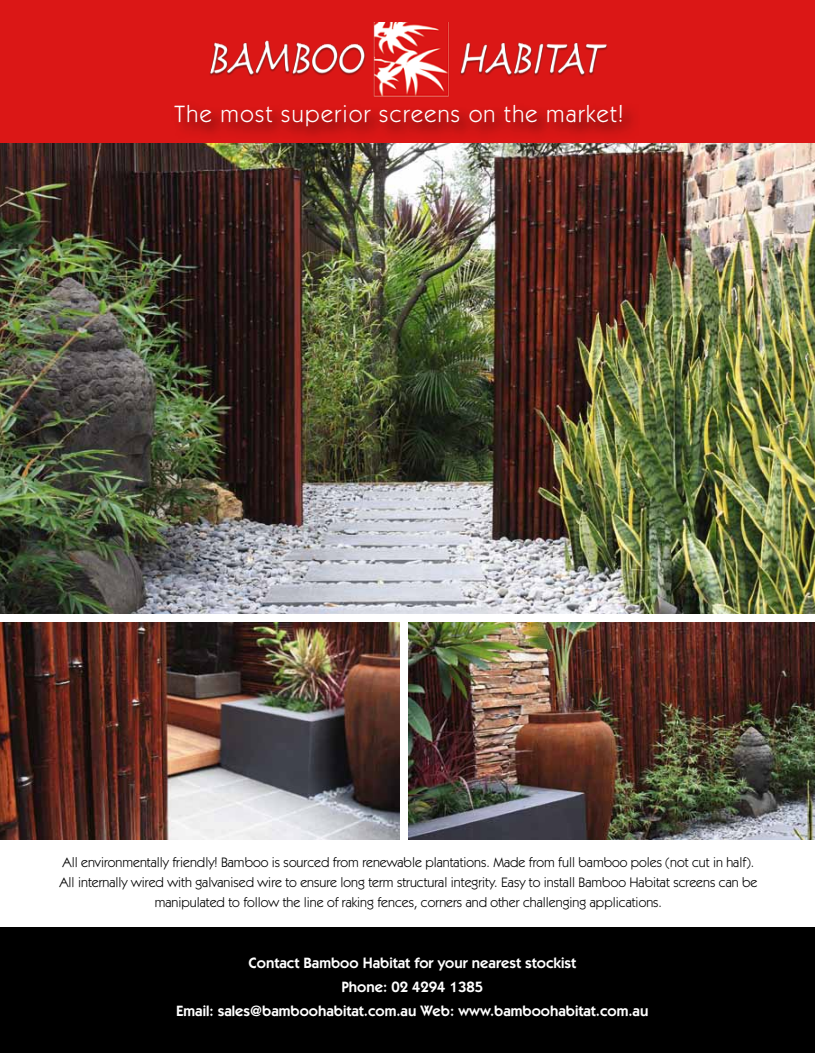
<style>
.page{position:relative;width:815px;height:1053px;background:#fff}
.page>*{position:absolute;margin:0;border:0;box-sizing:border-box;transform-origin:0 0}
.t1{font:23.75px "Itc Kabel";letter-spacing:.06em;color:#fff}
.t2{font:600 15px/23.8px "Itc Kabel";color:#fff;text-align:center}
.t3{font:13.75px/20px "Itc Kabel";color:#000;text-align:center}
</style>
<div class="page">
<div style="left:0;top:0;width:815px;height:145px;background:#db1716"></div>
<img style="left:0;top:144px;width:815px;height:469px">
<div style="left:171px;top:101px;width:470px;height:43px;background:#000;opacity:.75"></div>
<img style="left:210px;top:22px;width:397px;height:75px">
<div style="left:0;top:927px;width:815px;height:125px;background:#000"></div>
<img style="left:0;top:622px;width:399px;height:217px">
<img style="left:409px;top:622px;width:406px;height:217px">
<h1 class="t1" style="left:175px;top:100px;width:450px">The most superior screens on the market!</h1>
<p class="t3" style="left:59px;top:851px;width:699px">All environmentally friendly! Bamboo is sourced from renewable plantations. Made from full bamboo poles (not cut in half).<br>All internally wired with galvanised wire to ensure long term structural integrity. Easy to install Bamboo Habitat screens can be manipulated to follow the line of raking fences, corners and other challenging applications.</p>
<p class="t2" style="left:176px;top:951px;width:474px">Contact Bamboo Habitat for your nearest stockist<br>Phone: 02 4294 1385<br>Email: sales@bamboohabitat.com.au Web: www.bamboohabitat.com.au</p>
</div>
